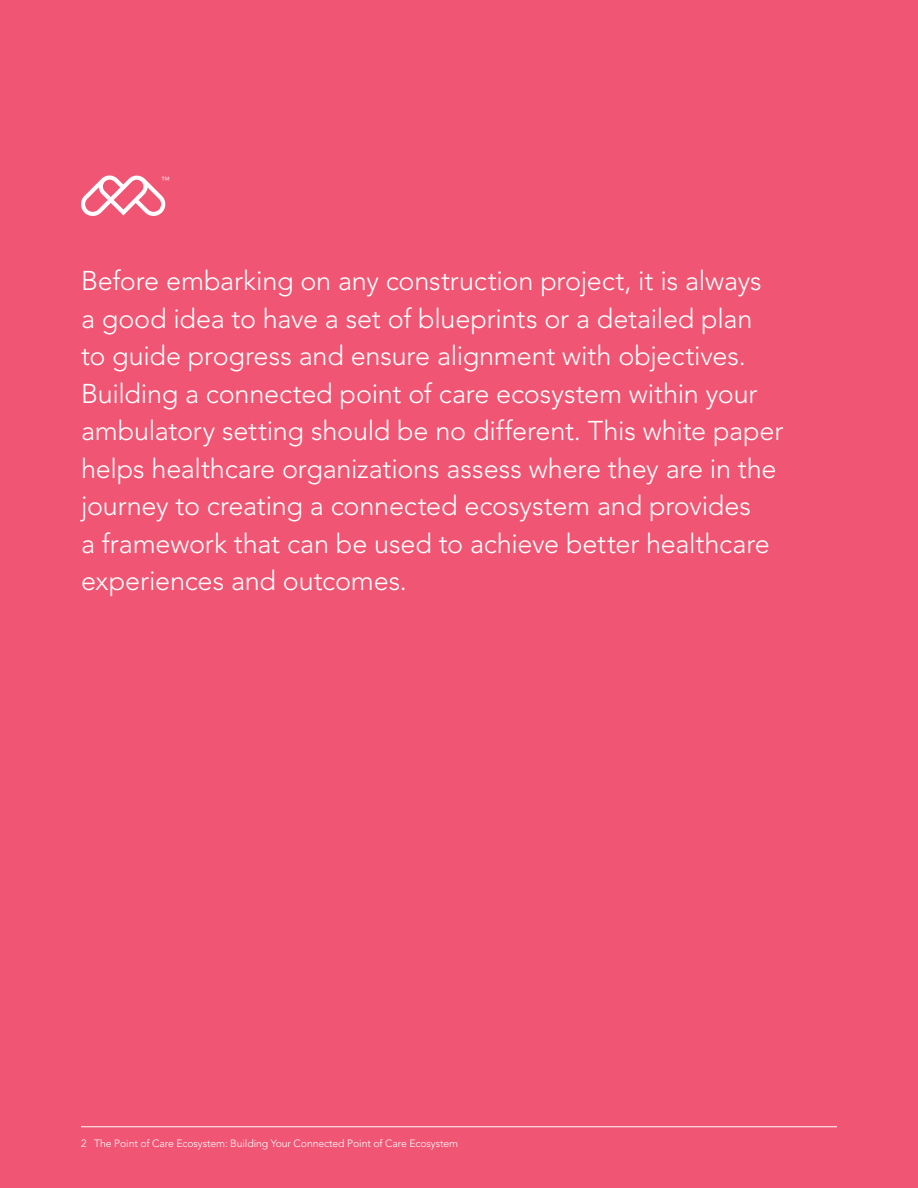
<style>
.page{position:relative;width:918px;height:1188px;background:#f05674}
.page>*{position:absolute;margin:0;border:0;box-sizing:border-box;transform-origin:0 0}
.t1{font:300 27px/37.5px "Avenir";letter-spacing:-.01em;color:#fff}
.t2{font:300 10.5px "Avenir";letter-spacing:-.01em;color:#fff}
.t3{font:300 8.7px "Avenir";color:#fff}
</style>
<div class="page">
<svg style="left:81px;top:176px;width:85px;height:40px"></svg>
<hr style="left:81px;top:1126px;width:756px;height:1px;background:#fff">
<p class="t3" style="left:161px;top:175px;width:10px">™</p>
<p class="t1" style="left:81px;top:262px;width:704px">Before embarking on any construction project, it is always<br>a good idea to have a set of blueprints or a detailed plan to guide progress and ensure alignment with objectives.<br>Building a connected point of care ecosystem within your ambulatory setting should be no different. This white paper helps healthcare organizations assess where they are in the journey to creating a connected ecosystem and provides<br>a framework that can be used to achieve better healthcare experiences and outcomes.</p>
<p class="t2" style="left:81px;top:1138px;width:379px">2 The Point of Care Ecosystem: Building Your Connected Point of Care Ecosystem</p>
</div>
